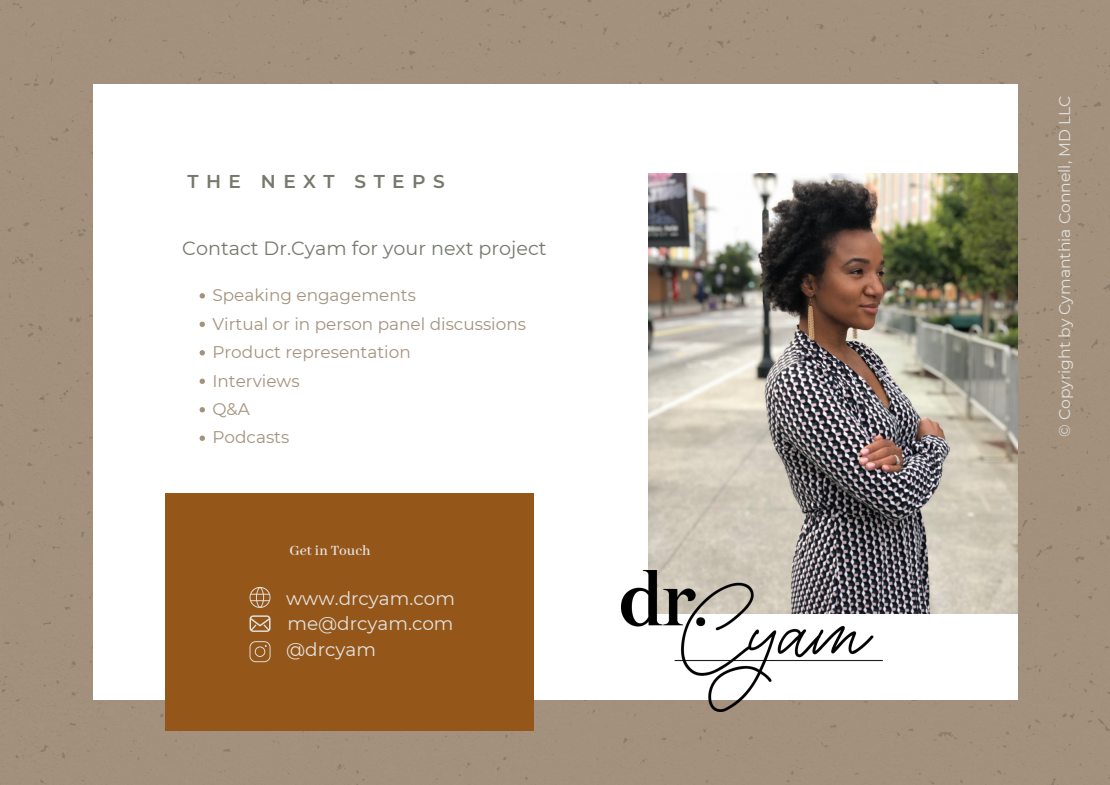
<style>
.page{position:relative;width:1110px;height:785px;background:#fff}
.page>*{position:absolute;margin:0;border:0;box-sizing:border-box;transform-origin:0 0}
.t1{font:19.1px "Montserrat";color:#74796c}
.t2{font:600 18.6px "Montserrat";letter-spacing:.4em;color:#74796c}
.t3{font:18.5px "Montserrat";color:#e4e3e0}
.t4{font:16.9px "Montserrat";color:#a4927e}
.t5{font:15.6px "Montserrat";color:#e3e2df}
.t6{font:600 15.4px "Abhaya Libre";color:#e4e3e0}
</style>
<div class="page">
<div style="left:0;top:0;width:1110px;height:784px;background:#a3917d"></div>
<div style="left:93px;top:85px;width:924px;height:615px;background:#fff"></div>
<img style="left:648px;top:173px;width:369px;height:440px">
<div style="left:166px;top:492px;width:368px;height:238px;background:#95561a"></div>
<svg style="left:250px;top:587px;width:21px;height:21px"></svg>
<svg style="left:250px;top:615px;width:21px;height:17px"></svg>
<svg style="left:250px;top:641px;width:21px;height:21px"></svg>
<img style="left:621px;top:570px;width:262px;height:141px">
<svg style="left:200px;top:293px;width:5px;height:5px"></svg>
<svg style="left:200px;top:321px;width:5px;height:6px"></svg>
<svg style="left:200px;top:350px;width:5px;height:5px"></svg>
<svg style="left:200px;top:378px;width:5px;height:6px"></svg>
<svg style="left:200px;top:407px;width:5px;height:5px"></svg>
<svg style="left:200px;top:435px;width:5px;height:6px"></svg>
<p class="t2" style="left:188px;top:170px;width:259px">THE NEXT STEPS</p>
<p class="t1" style="left:182px;top:236px;width:366px">Contact Dr.Cyam for your next project</p>
<p class="t4" style="left:212px;top:285px;width:205px">Speaking engagements</p>
<p class="t4" style="left:212px;top:313px;width:315px">Virtual or in person panel discussions</p>
<p class="t4" style="left:212px;top:341px;width:200px">Product representation</p>
<p class="t4" style="left:212px;top:370px;width:89px">Interviews</p>
<p class="t4" style="left:212px;top:398px;width:39px">Q&amp;A</p>
<p class="t4" style="left:212px;top:427px;width:78px">Podcasts</p>
<p class="t6" style="left:290px;top:541px;width:83px">Get in Touch</p>
<p class="t3" style="left:286px;top:586px;width:170px">www.drcyam.com</p>
<p class="t3" style="left:287px;top:612px;width:168px">me@drcyam.com</p>
<p class="t3" style="left:286px;top:638px;width:91px">@drcyam</p>
<p class="t5" style="left:1055px;top:437px;width:343px;rotate:-90deg">© Copyright by Cymanthia Connell, MD LLC</p>
</div>
